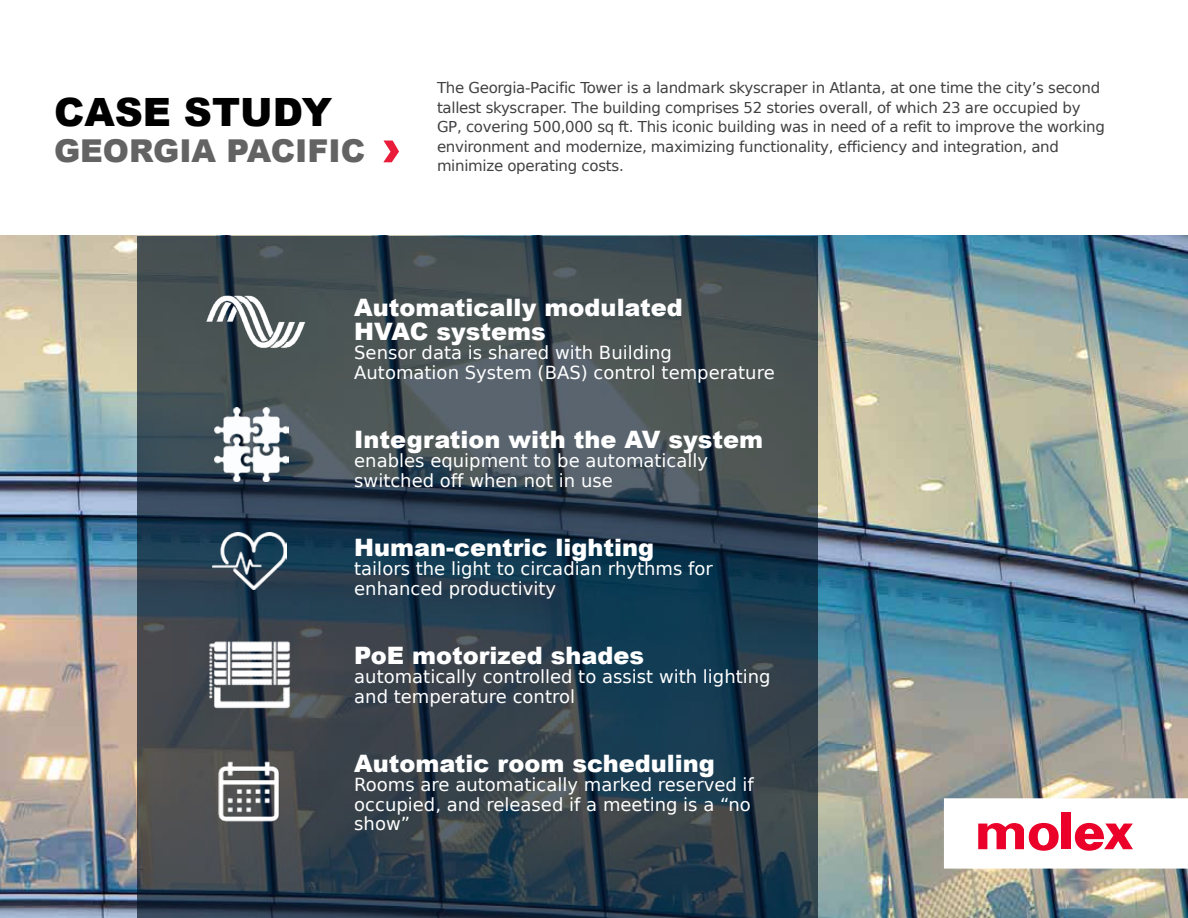
<style>
.page{position:relative;width:1188px;height:918px;background:#fff}
.page>*{position:absolute;margin:0;border:0;box-sizing:border-box;transform-origin:0 0}
.t1{font:900 39px "Arial";color:#000}
.t2{font:900 31.5px "Arial";color:#636363}
.t3{font:900 24px/24px "Arial";color:#fff}
.t4{font:18px/19.5px "Bitstream Vera Sans";color:#fff}
.t5{font:15px/19.5px "Bitstream Vera Sans";letter-spacing:-.02em;color:#414042}
</style>
<div class="page">
<img style="left:0;top:236px;width:1188px;height:682px">
<svg style="left:138px;top:236px;width:680px;height:682px;background:#34454f"></svg>
<img style="left:212px;top:532px;width:74px;height:58px">
<img style="left:214px;top:407px;width:74px;height:74px">
<img style="left:202px;top:291px;width:107px;height:70px">
<svg style="left:383px;top:141px;width:16px;height:21px"></svg>
<img style="left:215px;top:757px;width:72px;height:73px">
<img style="left:205px;top:630px;width:89px;height:88px">
<svg style="left:944px;top:798px;width:244px;height:71px"></svg>
<h1 class="t1" style="left:54px;top:84px;width:280px">CASE STUDY</h1>
<h2 class="t2" style="left:54px;top:128px;width:313px">GEORGIA PACIFIC</h2>
<p class="t5" style="left:437px;top:78px;width:669px">The Georgia-Pacific Tower is a landmark skyscraper in Atlanta, at one time the city’s second tallest skyscraper. The building comprises 52 stories overall, of which 23 are occupied by GP, covering 500,000 sq ft. This iconic building was in need of a refit to improve the working environment and modernize, maximizing functionality, efficiency and integration, and minimize operating costs.</p>
<h3 class="t3" style="left:354px;top:294px;width:330px">Automatically modulated<br>HVAC systems</h3>
<p class="t4" style="left:354px;top:343px;width:422px">Sensor data is shared with Building<br>Automation System (BAS) control temperature</p>
<h3 class="t3" style="left:354px;top:426px;width:411px">Integration with the AV system</h3>
<p class="t4" style="left:354px;top:451px;width:356px">enables equipment to be automatically switched off when not in use</p>
<h3 class="t3" style="left:354px;top:534px;width:301px">Human-centric lighting</h3>
<p class="t4" style="left:354px;top:559px;width:360px">tailors the light to circadian rhythms for enhanced productivity</p>
<h3 class="t3" style="left:354px;top:642px;width:291px">PoE motorized shades</h3>
<p class="t4" style="left:354px;top:667px;width:418px">automatically controlled to assist with lighting and temperature control</p>
<h3 class="t3" style="left:354px;top:750px;width:362px">Automatic room scheduling</h3>
<p class="t4" style="left:354px;top:775px;width:401px">Rooms are automatically marked reserved if occupied, and released if a meeting is a “no show”</p>
</div>
